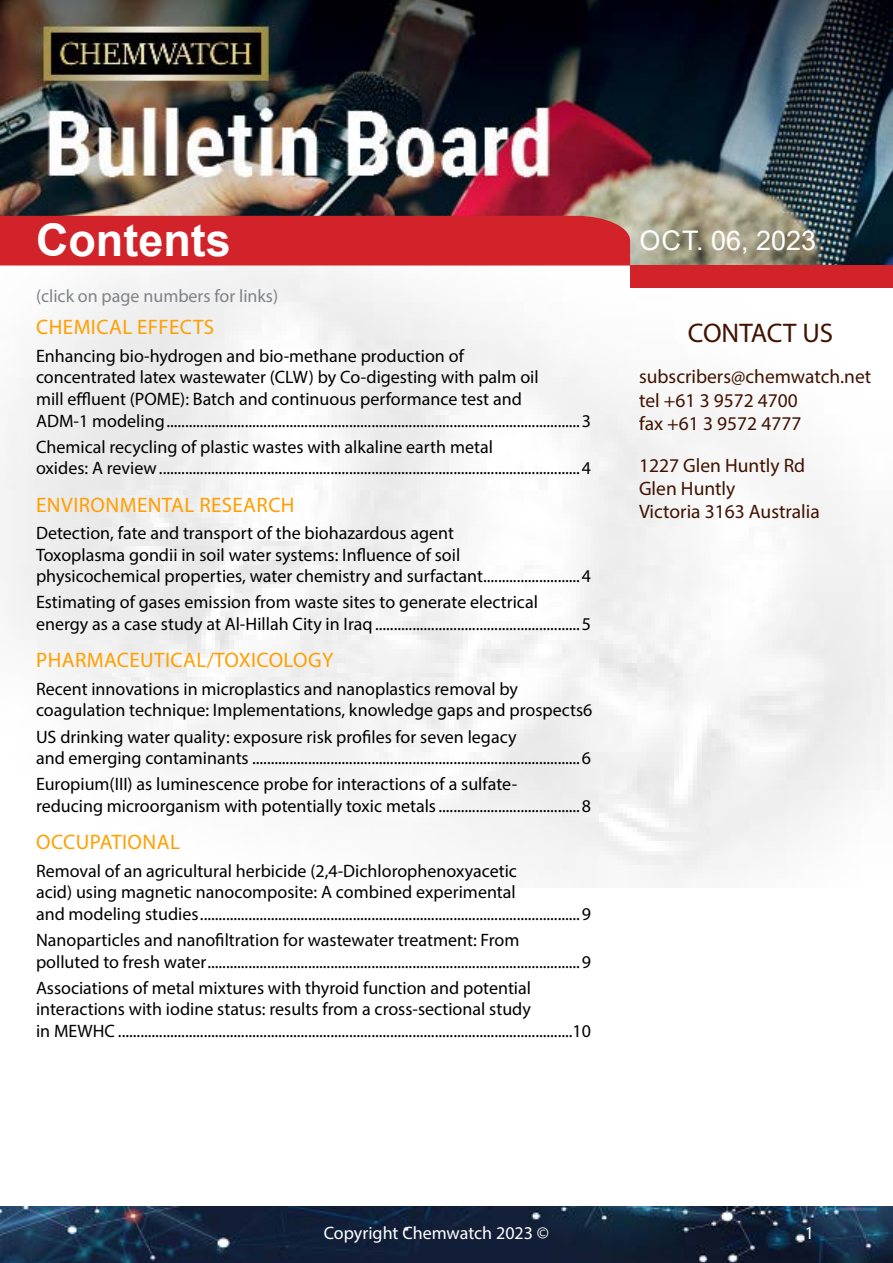
<style>
.page{position:relative;width:893px;height:1263px;background:#fff}
.page>*{position:absolute;margin:0;border:0;box-sizing:border-box;transform-origin:0 0}
.t1{font:700 45px "Arial";color:#fff}
.t2{font:27px "Arial";color:#fff}
.t3{font:27px "Myriad Pro";color:#401200}
.t4{font:21px "Myriad Pro";letter-spacing:.02em;color:#ff9f00}
.t5{font:19.5px/23.4px "Myriad Pro";color:#401200}
.t6{font:18px/21.6px "Myriad Pro";color:#000}
.t7{font:18px "Myriad Pro";color:#808285}
.t8{font:18px "Myriad Pro";color:#fff}
</style>
<div class="page">
<img style="left:0;top:0;width:893px;height:887px">
<div style="left:630px;top:265px;width:263px;height:23px;background:#d2232a"></div>
<div style="left:0;top:216px;width:630px;height:50px;background:#d2232a"></div>
<img style="left:0;top:1207px;width:893px;height:56px">
<h1 class="t1" style="left:36px;top:209px;width:196px">Contents</h1>
<h2 class="t2" style="left:640px;top:221px;width:178px">Oct. 06, 2023</h2>
<p class="t7" style="left:36px;top:284px;width:244px">(click on page numbers for links)</p>
<p class="t4" style="left:36px;top:314px;width:180px">CHEMICAL EFFECTS</p>
<p class="t6" style="left:36px;top:345px;width:556px">Enhancing bio-hydrogen and bio-methane production of<br>concentrated latex wastewater (CLW) by Co-digesting with palm oil<br>mill effluent (POME): Batch and continuous performance test and<br>ADM-1 modeling...............................................................................................................3</p>
<p class="t6" style="left:36px;top:436px;width:556px">Chemical recycling of plastic wastes with alkaline earth metal<br>oxides: A review.................................................................................................................4</p>
<p class="t4" style="left:36px;top:492px;width:260px">ENVIRONMENTAL RESEARCH</p>
<p class="t6" style="left:36px;top:522px;width:556px">Detection, fate and transport of the biohazardous agent<br>Toxoplasma gondii in soil water systems: Influence of soil<br>physicochemical properties, water chemistry and surfactant..........................4</p>
<p class="t6" style="left:36px;top:591px;width:556px">Estimating of gases emission from waste sites to generate electrical energy as a case study at Al-Hillah City in Iraq.......................................................5</p>
<p class="t4" style="left:36px;top:647px;width:299px">PHARMACEUTICAL/TOXICOLOGY</p>
<p class="t6" style="left:36px;top:678px;width:558px">Recent innovations in microplastics and nanoplastics removal by coagulation technique: Implementations, knowledge gaps and prospects6</p>
<p class="t6" style="left:36px;top:725px;width:556px">US drinking water quality: exposure risk profiles for seven legacy<br>and emerging contaminants ........................................................................................6</p>
<p class="t6" style="left:36px;top:773px;width:556px">Europium(III) as luminescence probe for interactions of a sulfate-<br>reducing microorganism with potentially toxic metals......................................8</p>
<p class="t4" style="left:36px;top:829px;width:145px">OCCUPATIONAL</p>
<p class="t6" style="left:36px;top:859px;width:556px">Removal of an agricultural herbicide (2,4-Dichlorophenoxyacetic<br>acid) using magnetic nanocomposite: A combined experimental<br>and modeling studies......................................................................................................9</p>
<p class="t6" style="left:36px;top:929px;width:556px">Nanoparticles and nanofiltration for wastewater treatment: From<br>polluted to fresh water....................................................................................................9</p>
<p class="t6" style="left:36px;top:976px;width:557px">Associations of metal mixtures with thyroid function and potential interactions with iodine status: results from a cross-sectional study<br>in MEWHC ..........................................................................................................................10</p>
<h2 class="t3" style="left:688px;top:316px;width:147px">CONTACT US</h2>
<p class="t5" style="left:639px;top:365px;width:234px">subscribers@chemwatch.net tel +61 3 9572 4700<br>fax +61 3 9572 4777</p>
<p class="t5" style="left:639px;top:453px;width:182px">1227 Glen Huntly Rd<br>Glen Huntly<br>Victoria 3163 Australia</p>
<p class="t8" style="left:324px;top:1222px;width:227px">Copyright Chemwatch 2023 ©</p>
<p class="t8" style="left:805px;top:1222px;width:11px">1</p>
</div>
